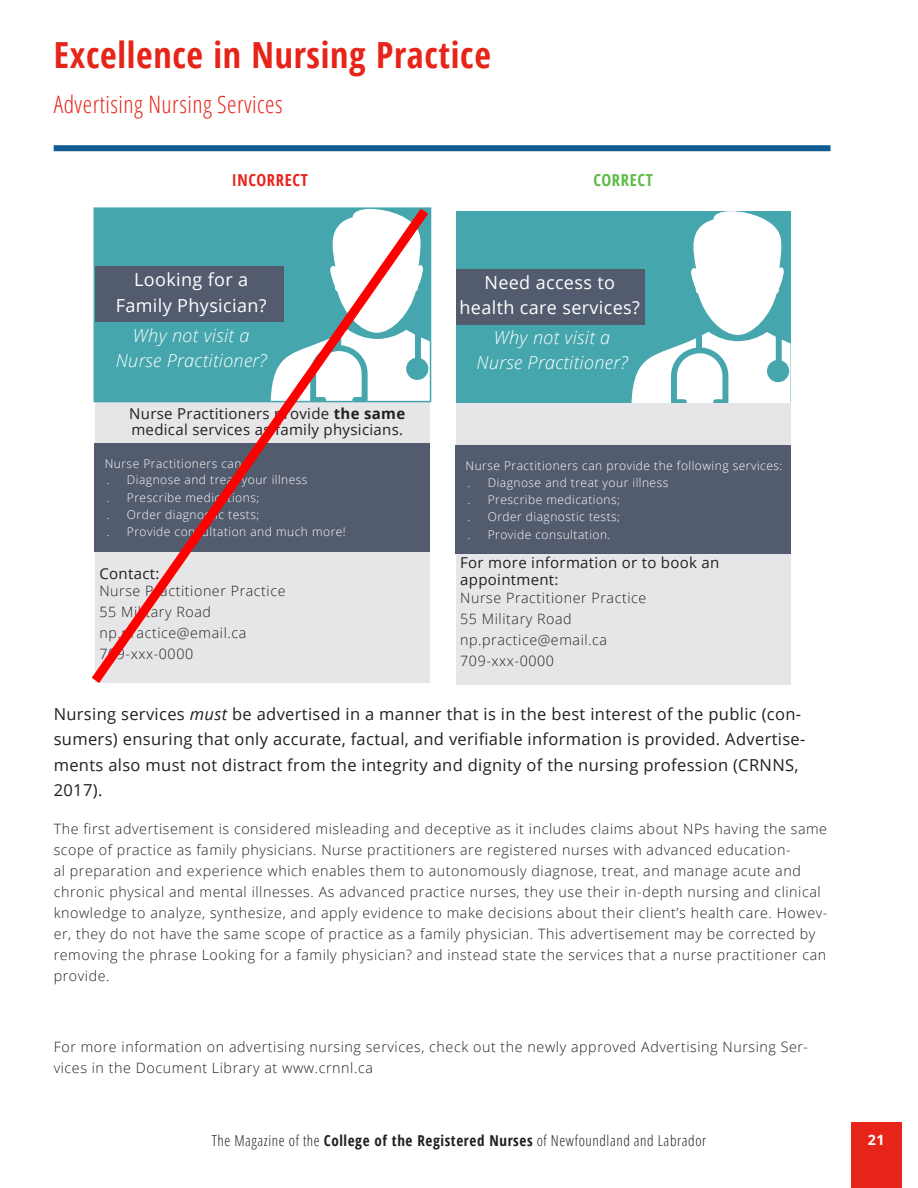
<style>
.page{position:relative;width:918px;height:1188px;background:#fff}
.page>*{position:absolute;margin:0;border:0;box-sizing:border-box;transform-origin:0 0}
.Title_Header__Blue{font:700 36px "Open Sans Condensed";letter-spacing:.02em;color:#e72419}
.Title_Sub-Header__Bl{font:300 24px "Open Sans Condensed";letter-spacing:.02em;color:#e72419}
.Large_Body__intro{font:italic 300 18px/25.5px "Open Sans";letter-spacing:.02em;color:#fff;text-align:center}
.Large_Body__intro-2{font:18px/25.5px "Open Sans";letter-spacing:.02em;color:#fff;text-align:center}
.Large_Body__intro-3{font:16.5px/25.5px "Open Sans";letter-spacing:.02em;color:#231f20}
.Header__Small_-_Blue{font:700 16.5px "Open Sans Condensed";letter-spacing:.04em;color:#e72419}
.Header__Small_-_Blue-2{font:700 16.5px "Open Sans Condensed";letter-spacing:.04em;color:#5dbb46}
.Large_Body__intro-4{font:15px/16.5px "Open Sans";letter-spacing:.02em;color:#231f20}
.t1{font:300 15px "Open Sans Condensed";letter-spacing:.04em;color:#231f20}
.t2{font:300 14.25px/21px "Open Sans";letter-spacing:.04em;color:#231f20}
.t3{font:700 14.25px "Open Sans";color:#fff}
.t4{font:300 12px "Open Sans";letter-spacing:.04em;color:#fff}
.s1{font-weight:700}
.s2{font-style:italic}
</style>
<div class="page">
<div style="left:851px;top:1122px;width:50px;height:65px;background:#e72419"></div>
<div style="left:54px;top:145px;width:776px;height:6px;background:#115c92"></div>
<div style="left:455px;top:211px;width:335px;height:473px;background:#e6e6e8"></div>
<div style="left:455px;top:211px;width:335px;height:192px;background:#45a6ad"></div>
<svg style="left:631px;top:211px;width:159px;height:192px"></svg>
<div style="left:456px;top:269px;width:188px;height:55px;background:#525c6e"></div>
<div style="left:455px;top:445px;width:335px;height:108px;background:#525c6e"></div>
<svg style="left:91px;top:207px;width:341px;height:476px;background:#99abb2"></svg>
<p class="Title_Header__Blue" style="left:54px;top:30px;width:438px">Excellence in Nursing Practice</p>
<p class="Title_Sub-Header__Bl" style="left:54px;top:88px;width:230px">Advertising Nursing Services</p>
<p class="Header__Small_-_Blue" style="left:232px;top:169px;width:78px">INCORRECT</p>
<p class="Header__Small_-_Blue-2" style="left:593px;top:169px;width:61px">CORRECT</p>
<p class="Large_Body__intro-2" style="left:116px;top:267px;width:152px">Looking for a<br>Family Physician?</p>
<p class="Large_Body__intro" style="left:116px;top:321px;width:152px">Why not visit a<br>Nurse Practitioner?</p>
<p class="Large_Body__intro-4" style="left:129px;top:405px;width:277px">Nurse Practitioners provide <span class="s1">the same </span>medical services as family physicians.</p>
<p class="t4" style="left:105px;top:455px;width:142px">Nurse Practitioners can:</p>
<p class="t4" style="left:107px;top:472px;width:4px">.</p>
<p class="t4" style="left:127px;top:472px;width:182px">Diagnose and treat your illness</p>
<p class="t4" style="left:107px;top:489px;width:4px">.</p>
<p class="t4" style="left:127px;top:489px;width:134px">Prescribe medications;</p>
<p class="t4" style="left:107px;top:506px;width:4px">.</p>
<p class="t4" style="left:127px;top:506px;width:134px">Order diagnostic tests;</p>
<p class="t4" style="left:107px;top:523px;width:4px">.</p>
<p class="t4" style="left:127px;top:523px;width:220px">Provide consultation and much more!</p>
<p class="Large_Body__intro-4" style="left:99px;top:564px;width:61px">Contact:</p>
<p class="t2" style="left:99px;top:580px;width:188px">Nurse Practitioner Practice<br>55 Military Road np.practice@email.ca<br>709-xxx-0000</p>
<p class="Large_Body__intro-2" style="left:459px;top:269px;width:182px">Need access to health care services?</p>
<p class="Large_Body__intro" style="left:476px;top:324px;width:152px">Why not visit a<br>Nurse Practitioner?</p>
<p class="t4" style="left:465px;top:457px;width:318px">Nurse Practitioners can provide the following services:</p>
<p class="t4" style="left:467px;top:474px;width:4px">.</p>
<p class="t4" style="left:487px;top:474px;width:182px">Diagnose and treat your illness</p>
<p class="t4" style="left:467px;top:491px;width:4px">.</p>
<p class="t4" style="left:487px;top:491px;width:134px">Prescribe medications;</p>
<p class="t4" style="left:467px;top:508px;width:4px">.</p>
<p class="t4" style="left:487px;top:508px;width:134px">Order diagnostic tests;</p>
<p class="t4" style="left:467px;top:526px;width:4px">.</p>
<p class="t4" style="left:487px;top:526px;width:124px">Provide consultation.</p>
<p class="Large_Body__intro-4" style="left:460px;top:554px;width:260px">For more information or to book an appointment:</p>
<p class="t2" style="left:460px;top:586px;width:188px">Nurse Practitioner Practice<br>55 Military Road np.practice@email.ca<br>709-xxx-0000</p>
<p class="Large_Body__intro-3" style="left:54px;top:700px;width:753px">Nursing services <span class="s2">must</span> be advertised in a manner that is in the best interest of the public (con&shy;sumers) ensuring that only accurate, factual, and verifiable information is provided. Advertise&shy;ments also must not distract from the integrity and dignity of the nursing profession (CRNNS, 2017).</p>
<p class="t2" style="left:54px;top:817px;width:775px">The first advertisement is considered misleading and deceptive as it includes claims about NPs having the same scope of practice as family physicians. Nurse practitioners are registered nurses with advanced education-<br>al preparation and experience which enables them to autonomously diagnose, treat, and manage acute and chronic physical and mental illnesses. As advanced practice nurses, they use their in-depth nursing and clinical knowledge to analyze, synthesize, and apply evidence to make decisions about their client’s health care. Howev&shy;er, they do not have the same scope of practice as a family physician. This advertisement may be corrected by removing the phrase Looking for a family physician? and instead state the services that a nurse practitioner can provide.</p>
<p class="t2" style="left:54px;top:1035px;width:755px">For more information on advertising nursing services, check out the newly approved Advertising Nursing Ser&shy;vices in the Document Library at www.crnnl.ca</p>
<p class="t1" style="left:212px;top:1130px;width:496px">The Magazine of the <span class="s1">College of the Registered Nurses</span> of Newfoundland and Labrador</p>
<p class="t3" style="left:867px;top:1129px;width:18px">21</p>
</div>
